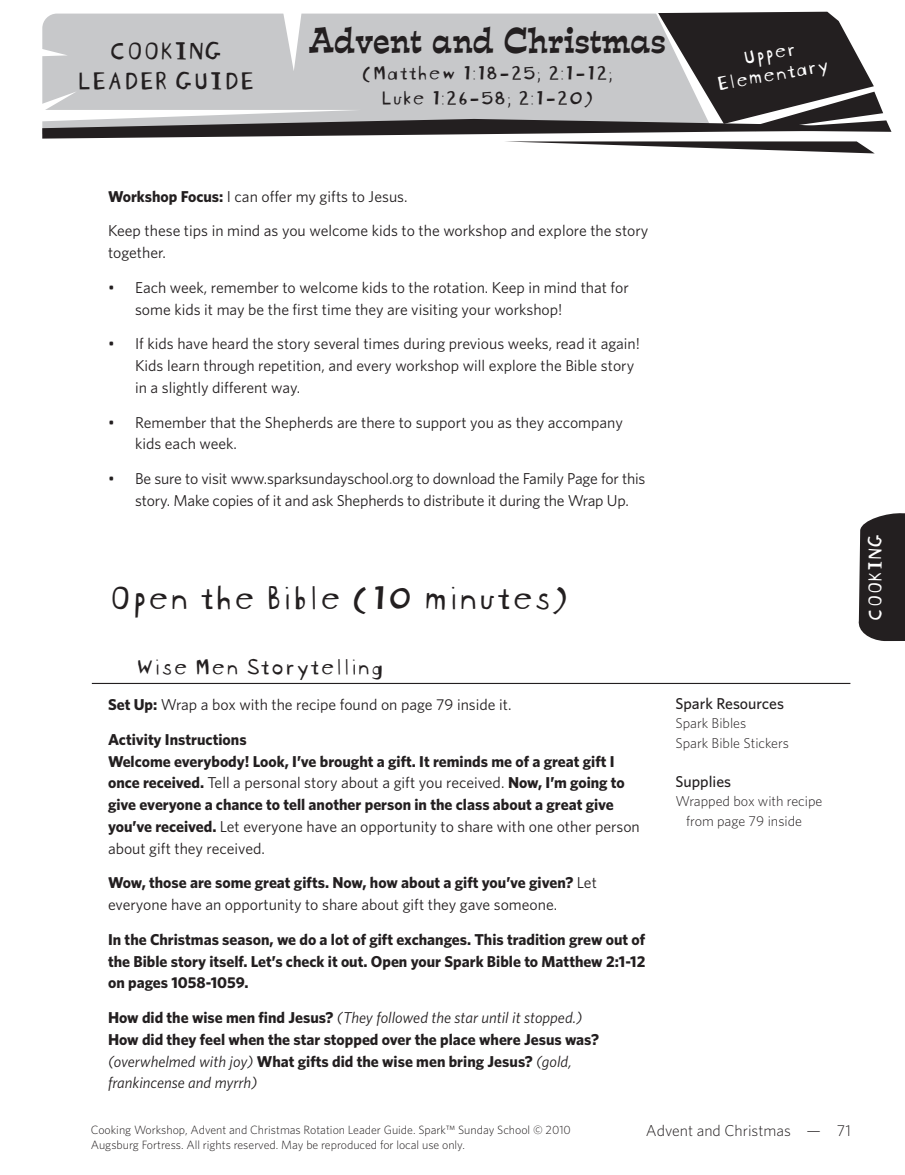
<style>
.page{position:relative;width:905px;height:1175px;background:#fff}
.page>*{position:absolute;margin:0;border:0;box-sizing:border-box;transform-origin:0 0}
._1h1{font:36px "Blockhead Unplugged";color:#231f20}
.t1{font:33px "Estro Font";letter-spacing:-.01em;color:#231f20;scale:.9 1}
.A_head{font:27px/30px "Blockhead Unplugged";color:#231f20;text-align:center}
._2h2{font:24px "Blockhead Unplugged";color:#231f20}
.t2{font:21px/25.2px "Blockhead Unplugged";color:#231f20;text-align:center}
.A_head-2{font:21px/21px "Blockhead Unplugged";color:#fff;text-align:center}
._6BL{font:15.75px/21.8px "Whitney";color:#231f20}
._0Body-no___before{font:700 15.75px/21.8px "Whitney";color:#231f20}
.Body{font:15.75px/21.8px "Whitney";color:#231f20}
.Body-2{font:700 15.75px/21.8px "Whitney";color:#231f20;text-align:justify}
.Body-3{font:italic 15.75px "Whitney";color:#231f20}
._4Sidebar_head{font:500 15.75px "Whitney";color:#231f20}
.t3{font:300 15.75px "Whitney";color:#231f20}
._5Sidebar_text{font:300 14.25px/19.5px "Whitney";color:#231f20}
.t4{font:300 12px/15px "Whitney";color:#231f20}
.s1{font-weight:700}
.s2{font-weight:400}
.s3{font-weight:700;font-style:normal}
.s4{font-weight:400;font-style:italic}
</style>
<div class="page">
<svg style="left:42px;top:11px;width:849px;height:142px"></svg>
<svg style="left:858px;top:513px;width:46px;height:128px;background:#353132"></svg>
<hr style="left:92px;top:683px;width:758px;height:1px;background:#231f20">
<p class="A_head" style="left:76px;top:33px;width:179px">COOKING<br>LEADER GUIDE</p>
<h2 class="t1" style="left:308px;top:17px;width:398px">Advent and Christmas</h2>
<h3 class="t2" style="left:361px;top:58px;width:253px">(Matthew 1:18-25; 2:1-12;<br>Luke 1:26-58; 2:1-20)</h3>
<p class="A_head-2" style="left:710px;top:50px;width:115px;rotate:-10deg">Upper<br>Elementary</p>
<p class="Body" style="left:108px;top:185px;width:301px"><span class="s1">Workshop Focus:</span> I can offer my gifts to Jesus.</p>
<p class="Body" style="left:108px;top:220px;width:542px">Keep these tips in mind as you welcome kids to the workshop and explore the story together.</p>
<p class="_6BL" style="left:135px;top:276px;width:495px;text-indent:-27px">• Each week, remember to welcome kids to the rotation. Keep in mind that for some kids it may be the first time they are visiting your workshop!</p>
<p class="_6BL" style="left:135px;top:332px;width:506px;text-indent:-27px">• If kids have heard the story several times during previous weeks, read it again!<br>Kids learn through repetition, and every workshop will explore the Bible story in a slightly different way.</p>
<p class="_6BL" style="left:135px;top:411px;width:489px;text-indent:-27px">• Remember that the Shepherds are there to support you as they accompany kids each week.</p>
<p class="_6BL" style="left:135px;top:467px;width:512px;text-indent:-27px">• Be sure to visit www.sparksundayschool.org to download the Family Page for this story. Make copies of it and ask Shepherds to distribute it during the Wrap Up.</p>
<p class="_1h1" style="left:108px;top:568px;width:462px">Open the Bible (10 minutes)</p>
<p class="_2h2" style="left:135px;top:646px;width:250px">Wise Men Storytelling</p>
<p class="Body" style="left:108px;top:693px;width:405px"><span class="s1">Set Up:</span> Wrap a box with the recipe found on page 79 inside it.</p>
<p class="Body-2" style="left:108px;top:728px;width:140px">Activity Instructions</p>
<p class="_0Body-no___before" style="left:108px;top:750px;width:533px">Welcome everybody! Look, I’ve brought a gift. It reminds me of a great gift I once received. <span class="s2">Tell a personal story about a gift you received.</span> Now, I’m going to give everyone a chance to tell another person in the class about a great give you’ve received. <span class="s2">Let everyone have an opportunity to share with one other person about gift they received.</span></p>
<p class="Body" style="left:108px;top:871px;width:490px"><span class="s1">Wow, those are some great gifts. Now, how about a gift you’ve given?</span> Let everyone have an opportunity to share about gift they gave someone.</p>
<p class="Body-2" style="left:108px;top:928px;width:539px">In the Christmas season, we do a lot of gift exchanges. This tradition grew out of the Bible story itself. Let’s check it out. Open your Spark Bible to Matthew 2:1-12 on pages 1058-1059.</p>
<p class="Body-3" style="left:108px;top:1007px;width:475px"><span class="s3">How did the wise men find Jesus?</span> (They followed the star until it stopped.)</p>
<p class="_0Body-no___before" style="left:108px;top:1028px;width:492px">How did they feel when the star stopped over the place where Jesus was? <span class="s4">(overwhelmed with joy)</span> What gifts did the wise men bring Jesus? <span class="s4">(gold, frankincense and myrrh)</span></p>
<p class="_4Sidebar_head" style="left:675px;top:693px;width:110px">Spark Resources</p>
<p class="_5Sidebar_text" style="left:675px;top:713px;width:72px">Spark Bibles</p>
<p class="_5Sidebar_text" style="left:675px;top:732px;width:115px">Spark Bible Stickers</p>
<p class="_4Sidebar_head" style="left:675px;top:771px;width:57px">Supplies</p>
<p class="_5Sidebar_text" style="left:686px;top:791px;width:138px;text-indent:-11px">Wrapped box with recipe from page 79 inside</p>
<p class="t4" style="left:91px;top:1122px;width:481px">Cooking Workshop, Advent and Christmas Rotation Leader Guide. Spark™ Sunday School © 2010<br>Augsburg Fortress. All rights reserved. May be reproduced for local use only.</p>
<p class="t3" style="left:646px;top:1119px;width:206px">Advent and Christmas — 71</p>
<h3 class="A_head-2" style="left:861px;top:621px;width:89px;rotate:-90deg">COOKING</h3>
</div>
